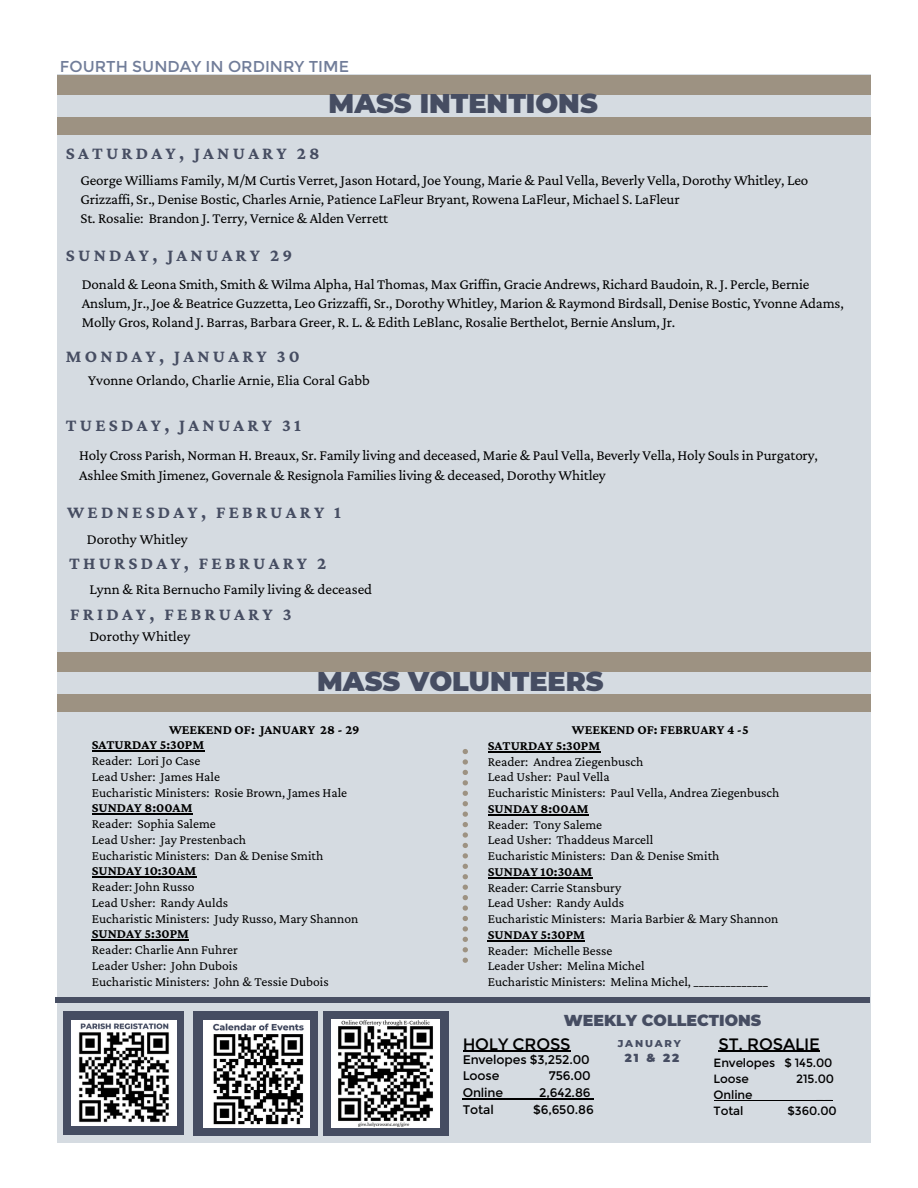
<style>
.page{position:relative;width:918px;height:1188px;background:#fff}
.page>*{position:absolute;margin:0;border:0;box-sizing:border-box;transform-origin:0 0}
.t1{font:900 27px "Montserrat";color:#464d62}
.t2{font:700 18px "Crimson Pro";letter-spacing:.18em;color:#464d62}
.t3{font:16.5px "Montserrat";letter-spacing:-.01em;color:#000}
.t4{font:15.75px "Montserrat";color:#717d99}
.t5{font:900 15.75px "Montserrat";color:#464d62}
.t6{font:15px/19.2px "Crimson Pro";letter-spacing:-.01em;color:#000}
.t7{font:13.5px/15.8px "Crimson Pro";color:#000}
.t8{font:700 13.5px/15.8px "Crimson Pro";color:#000}
.t9{font:12.45px/16.6px "Montserrat";letter-spacing:-.01em;color:#000}
.t10{font:12px/15.9px "Montserrat";letter-spacing:-.01em;color:#000}
.t11{font:900 11.7px "Montserrat";color:#464d62}
.t12{font:800 10.2px "Montserrat";letter-spacing:.18em;color:#464d62}
</style>
<div class="page">
<div style="left:57px;top:74px;width:814px;height:1069px;background:#d5dbe1"></div>
<div style="left:57px;top:117px;width:814px;height:18px;background:#9d9282"></div>
<div style="left:57px;top:76px;width:814px;height:18px;background:#9d9282"></div>
<div style="left:56px;top:997px;width:814px;height:6px;background:#464d62"></div>
<div style="left:57px;top:694px;width:814px;height:18px;background:#9d9282"></div>
<div style="left:57px;top:653px;width:814px;height:18px;background:#9d9282"></div>
<div style="left:63px;top:1011px;width:121px;height:124px;background:#464d62"></div>
<img style="left:71px;top:1021px;width:105px;height:104px">
<div style="left:193px;top:1011px;width:125px;height:124px;background:#464d62"></div>
<img style="left:203px;top:1021px;width:107px;height:106px">
<hr style="left:463px;top:1051px;width:107px;height:1px;background:#000">
<hr style="left:463px;top:1098px;width:40px;height:1px;background:#000">
<hr style="left:503px;top:1098px;width:36px;height:1px;background:#000">
<hr style="left:539px;top:1098px;width:51px;height:1px;background:#000">
<hr style="left:719px;top:1051px;width:101px;height:1px;background:#000">
<hr style="left:714px;top:1100px;width:38px;height:1px;background:#000">
<hr style="left:752px;top:1100px;width:64px;height:1px;background:#000">
<svg style="left:816px;top:1100px;width:17px;height:1px"></svg>
<div style="left:323px;top:1012px;width:125px;height:123px;background:#464d62"></div>
<img style="left:331px;top:1020px;width:108px;height:108px">
<svg style="left:463px;top:749px;width:5px;height:36px"></svg>
<svg style="left:463px;top:791px;width:5px;height:15px"></svg>
<svg style="left:463px;top:812px;width:5px;height:46px"></svg>
<svg style="left:463px;top:864px;width:5px;height:15px"></svg>
<svg style="left:463px;top:885px;width:5px;height:67px"></svg>
<svg style="left:463px;top:958px;width:5px;height:5px"></svg>
<hr style="left:92px;top:751px;width:112px;height:1px;background:#000">
<hr style="left:92px;top:814px;width:101px;height:1px;background:#000">
<hr style="left:92px;top:877px;width:104px;height:1px;background:#000">
<hr style="left:92px;top:940px;width:97px;height:1px;background:#000">
<hr style="left:488px;top:751px;width:112px;height:1px;background:#000">
<hr style="left:488px;top:814px;width:101px;height:1px;background:#000">
<hr style="left:488px;top:877px;width:104px;height:1px;background:#000">
<hr style="left:488px;top:940px;width:97px;height:1px;background:#000">
<p class="t4" style="left:60px;top:57px;width:291px">FOURTH SUNDAY IN ORDINRY TIME</p>
<h1 class="t1" style="left:329px;top:87px;width:271px">MASS INTENTIONS</h1>
<p class="t2" style="left:66px;top:143px;width:255px">SATURDAY, JANUARY 28</p>
<p class="t6" style="left:81px;top:170px;width:729px">George Williams Family, M/M Curtis Verret, Jason Hotard, Joe Young, Marie &amp; Paul Vella, Beverly Vella, Dorothy Whitley, Leo<br>Grizzaffi, Sr., Denise Bostic, Charles Arnie, Patience LaFleur Bryant, Rowena LaFleur, Michael S. LaFleur<br>St. Rosalie: Brandon J. Terry, Vernice &amp; Alden Verrett</p>
<p class="t2" style="left:66px;top:245px;width:228px">SUNDAY, JANUARY 29</p>
<p class="t6" style="left:82px;top:274px;width:764px">Donald &amp; Leona Smith, Smith &amp; Wilma Alpha, Hal Thomas, Max Griffin, Gracie Andrews, Richard Baudoin, R. J. Percle, Bernie<br>Anslum, Jr., Joe &amp; Beatrice Guzzetta, Leo Grizzaffi, Sr., Dorothy Whitley, Marion &amp; Raymond Birdsall, Denise Bostic, Yvonne Adams,<br>Molly Gros, Roland J. Barras, Barbara Greer, R. L. &amp; Edith LeBlanc, Rosalie Berthelot, Bernie Anslum, Jr.</p>
<p class="t2" style="left:66px;top:346px;width:235px">MONDAY, JANUARY 30</p>
<p class="t6" style="left:88px;top:370px;width:283px">Yvonne Orlando, Charlie Arnie, Elia Coral Gabb</p>
<p class="t2" style="left:66px;top:415px;width:236px">TUESDAY, JANUARY 31</p>
<p class="t6" style="left:79px;top:444px;width:740px;line-height:20.2px">Holy Cross Parish, Norman H. Breaux, Sr. Family living and deceased, Marie &amp; Paul Vella, Beverly Vella, Holy Souls in Purgatory,<br>Ashlee Smith Jimenez, Governale &amp; Resignola Families living &amp; deceased, Dorothy Whitley</p>
<p class="t2" style="left:67px;top:502px;width:275px">WEDNESDAY, FEBRUARY 1</p>
<p class="t6" style="left:87px;top:529px;width:103px">Dorothy Whitley</p>
<p class="t2" style="left:69px;top:553px;width:259px">THURSDAY, FEBRUARY 2</p>
<p class="t2" style="left:70px;top:604px;width:223px">FRIDAY, FEBRUARY 3</p>
<p class="t6" style="left:89px;top:627px;width:103px">Dorothy Whitley</p>
<p class="t6" style="left:89px;top:580px;width:284px">Lynn &amp; Rita Bernucho Family living &amp; deceased</p>
<h1 class="t1" style="left:317px;top:665px;width:288px">MASS VOLUNTEERS</h1>
<p class="t8" style="left:92px;top:721px;width:269px;text-indent:77px">WEEKEND OF: JANUARY 28 - 29<br>SATURDAY 5:30PM</p>
<p class="t7" style="left:92px;top:753px;width:257px">Reader: Lori Jo Case<br>Lead Usher: James Hale<br>Eucharistic Ministers: Rosie Brown, James Hale</p>
<p class="t8" style="left:92px;top:800px;width:102px">SUNDAY 8:00AM</p>
<p class="t7" style="left:92px;top:816px;width:233px">Reader: Sophia Saleme<br>Lead Usher: Jay Prestenbach<br>Eucharistic Ministers: Dan &amp; Denise Smith</p>
<p class="t8" style="left:92px;top:863px;width:106px">SUNDAY 10:30AM</p>
<p class="t7" style="left:92px;top:879px;width:268px">Reader: John Russo<br>Lead Usher: Randy Aulds<br>Eucharistic Ministers: Judy Russo, Mary Shannon</p>
<p class="t8" style="left:92px;top:926px;width:99px">SUNDAY 5:30PM</p>
<p class="t7" style="left:92px;top:942px;width:238px">Reader: Charlie Ann Fuhrer<br>Leader Usher: John Dubois<br>Eucharistic Ministers: John &amp; Tessie Dubois</p>
<p class="t8" style="left:488px;top:722px;width:262px;text-indent:84px">WEEKEND OF: FEBRUARY 4 -5<br>SATURDAY 5:30PM</p>
<p class="t7" style="left:488px;top:753px;width:293px">Reader: Andrea Ziegenbusch<br>Lead Usher: Paul Vella<br>Eucharistic Ministers: Paul Vella, Andrea Ziegenbusch</p>
<p class="t8" style="left:488px;top:800px;width:102px">SUNDAY 8:00AM</p>
<p class="t7" style="left:488px;top:816px;width:233px">Reader: Tony Saleme<br>Lead Usher: Thaddeus Marcell<br>Eucharistic Ministers: Dan &amp; Denise Smith</p>
<p class="t8" style="left:488px;top:863px;width:106px">SUNDAY 10:30AM</p>
<p class="t7" style="left:488px;top:879px;width:292px">Reader: Carrie Stansbury<br>Lead Usher: Randy Aulds<br>Eucharistic Ministers: Maria Barbier &amp; Mary Shannon</p>
<p class="t8" style="left:488px;top:926px;width:99px">SUNDAY 5:30PM</p>
<p class="t7" style="left:488px;top:942px;width:282px">Reader: Michelle Besse<br>Leader Usher: Melina Michel<br>Eucharistic Ministers: Melina Michel, ______________</p>
<p class="t5" style="left:564px;top:1011px;width:199px">WEEKLY COLLECTIONS</p>
<p class="t12" style="left:618px;top:1037px;width:65px">JANUARY</p>
<p class="t11" style="left:625px;top:1051px;width:56px">21 &amp; 22</p>
<p class="t3" style="left:719px;top:1034px;width:103px">ST. ROSALIE</p>
<p class="t10" style="left:714px;top:1055px;width:120px">Envelopes $ 145.00<br>Loose</p>
<p class="t3" style="left:463px;top:1034px;width:109px">HOLY CROSS</p>
<p class="t9" style="left:463px;top:1051px;width:129px">Envelopes $3,252.00<br>Loose</p>
<p class="t9" style="left:549px;top:1068px;width:44px">756.00</p>
<p class="t10" style="left:796px;top:1071px;width:39px">215.00</p>
<p class="t9" style="left:463px;top:1084px;width:42px">Online</p>
<p class="t9" style="left:539px;top:1084px;width:53px">2,642.86</p>
<p class="t9" style="left:463px;top:1101px;width:33px">Total</p>
<p class="t9" style="left:533px;top:1101px;width:62px">$6,650.86</p>
<p class="t10" style="left:714px;top:1087px;width:40px">Online<br>Total</p>
<p class="t10" style="left:788px;top:1103px;width:51px">$360.00</p>
</div>
